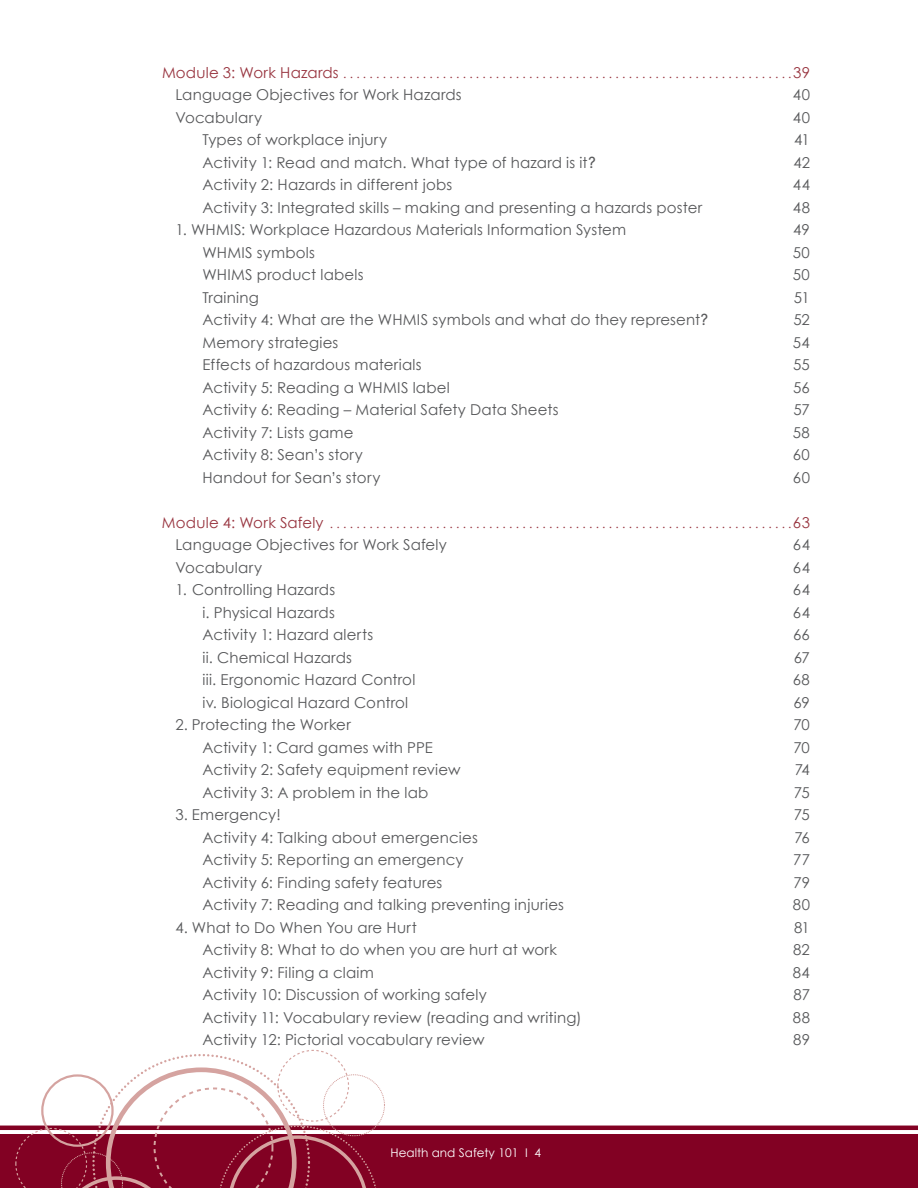
<style>
.page{position:relative;width:918px;height:1188px;background:#fff}
.page>*{position:absolute;margin:0;border:0;box-sizing:border-box;transform-origin:0 0}
.t1{font:15px "Century Gothic";letter-spacing:.015em;color:#57585a}
.t2{font:15px "Century Gothic";letter-spacing:-.005em;color:#57585a}
.t3{font:12px "Century Gothic";color:#98343f}
.t4{font:12px "Century Gothic";color:#fff}
.s1{font-size:15px}
.s2{font-family:"DIN Neuzeit Grotesk";font-weight:300}
</style>
<div class="page">
<hr style="left:0;top:1126px;width:918px;height:4px;background:#820123">
<div style="left:0;top:1134px;width:918px;height:54px;background:#820123"></div>
<svg style="left:15px;top:1054px;width:363px;height:134px"></svg>
<p class="t3" style="left:162px;top:66px;width:650px"><span class="s1">Module 3: Work Hazards</span> ................................................................... <span class="s1">39</span></p>
<p class="t1" style="left:176px;top:85px;width:288px">Language Objectives for Work H azards</p>
<p class="t1" style="left:793px;top:85px;width:19px">40</p>
<p class="t1" style="left:175px;top:108px;width:88px">Vocabulary</p>
<p class="t1" style="left:793px;top:108px;width:19px">40</p>
<p class="t1" style="left:202px;top:130px;width:186px">Types of workplace injury</p>
<p class="t1" style="left:794px;top:130px;width:17px">41</p>
<p class="t1" style="left:202px;top:153px;width:395px">Activity 1: Read and match. What type of hazard is it<span class="s2">?</span></p>
<p class="t1" style="left:793px;top:153px;width:18px">42</p>
<p class="t1" style="left:202px;top:175px;width:251px">Activity 2: H azards in different jobs</p>
<p class="t1" style="left:793px;top:175px;width:19px">44</p>
<p class="t1" style="left:202px;top:198px;width:501px">Activity 3: I ntegrated skills – making and presenting a hazards poster</p>
<p class="t1" style="left:793px;top:198px;width:19px">48</p>
<p class="t1" style="left:175px;top:220px;width:452px">1. WH MIS: Workplace H azardous Materials I nformation System</p>
<p class="t1" style="left:793px;top:220px;width:18px">49</p>
<p class="t1" style="left:202px;top:243px;width:114px">WHMIS symbols</p>
<p class="t1" style="left:793px;top:243px;width:19px">50</p>
<p class="t1" style="left:202px;top:265px;width:163px">WHIMS product labels</p>
<p class="t1" style="left:793px;top:265px;width:19px">50</p>
<p class="t1" style="left:202px;top:288px;width:58px">Training</p>
<p class="t1" style="left:794px;top:288px;width:18px">51</p>
<p class="t1" style="left:202px;top:310px;width:507px">Activity 4: What are the WH MIS symbols and what do they represent<span class="s2">?</span></p>
<p class="t1" style="left:793px;top:310px;width:18px">52</p>
<p class="t1" style="left:202px;top:333px;width:138px">Memory strategies</p>
<p class="t1" style="left:793px;top:333px;width:19px">54</p>
<p class="t1" style="left:202px;top:355px;width:221px">Effects of hazardous materials</p>
<p class="t1" style="left:793px;top:355px;width:18px">55</p>
<p class="t1" style="left:202px;top:378px;width:249px">Activity 5: Reading a WH MIS label</p>
<p class="t1" style="left:793px;top:378px;width:18px">56</p>
<p class="t1" style="left:202px;top:400px;width:358px">Activity 6: Reading – Material Safety Data Sheets</p>
<p class="t1" style="left:793px;top:400px;width:18px">57</p>
<p class="t1" style="left:202px;top:423px;width:153px">Activity 7: Lists game</p>
<p class="t1" style="left:793px;top:423px;width:19px">58</p>
<p class="t1" style="left:202px;top:445px;width:162px">Activity 8: Sean’s story</p>
<p class="t1" style="left:793px;top:445px;width:18px">60</p>
<p class="t1" style="left:202px;top:468px;width:179px">Handout for Sean’s story</p>
<p class="t1" style="left:793px;top:468px;width:18px">60</p>
<p class="t3" style="left:162px;top:516px;width:650px"><span class="s1">Module 4: Work Safely</span> ..................................................................... <span class="s1">63</span></p>
<p class="t1" style="left:176px;top:535px;width:273px">Language Objectives for Work Safely</p>
<p class="t1" style="left:793px;top:535px;width:19px">64</p>
<p class="t1" style="left:176px;top:558px;width:88px">Vocabulary</p>
<p class="t1" style="left:793px;top:558px;width:19px">64</p>
<p class="t1" style="left:176px;top:580px;width:161px">1.Controlling Hazards</p>
<p class="t1" style="left:793px;top:580px;width:19px">64</p>
<p class="t1" style="left:202px;top:603px;width:134px">i. Physical H azards</p>
<p class="t1" style="left:793px;top:603px;width:19px">64</p>
<p class="t1" style="left:202px;top:625px;width:172px">Activity 1: H azard alerts</p>
<p class="t1" style="left:793px;top:625px;width:18px">66</p>
<p class="t1" style="left:202px;top:648px;width:151px">ii. Chemical Hazards</p>
<p class="t1" style="left:794px;top:648px;width:18px">67</p>
<p class="t1" style="left:202px;top:670px;width:214px">iii. Ergonomic H azard Control</p>
<p class="t1" style="left:793px;top:670px;width:19px">68</p>
<p class="t1" style="left:202px;top:693px;width:207px">iv. Biological H azard Control</p>
<p class="t1" style="left:794px;top:693px;width:18px">69</p>
<p class="t1" style="left:175px;top:715px;width:177px">2. Protecting the Worker</p>
<p class="t1" style="left:793px;top:715px;width:18px">70</p>
<p class="t1" style="left:202px;top:738px;width:227px">Activity 1: Card games with PPE</p>
<p class="t1" style="left:793px;top:738px;width:18px">70</p>
<p class="t1" style="left:202px;top:760px;width:260px">Activity 2: Safety equipment review</p>
<p class="t1" style="left:795px;top:760px;width:17px">74</p>
<p class="t1" style="left:202px;top:783px;width:227px">Activity 3: A problem in the lab</p>
<p class="t1" style="left:794px;top:783px;width:18px">75</p>
<p class="t1" style="left:175px;top:805px;width:107px">3.Emergency!</p>
<p class="t1" style="left:794px;top:805px;width:18px">75</p>
<p class="t1" style="left:202px;top:828px;width:277px">Activity 4: Talking about emergencies</p>
<p class="t1" style="left:794px;top:828px;width:17px">76</p>
<p class="t1" style="left:202px;top:850px;width:263px">Activity 5: Reporting an emergency</p>
<p class="t1" style="left:793px;top:850px;width:18px">77</p>
<p class="t1" style="left:202px;top:873px;width:241px">Activity 6: Finding safety features</p>
<p class="t1" style="left:793px;top:873px;width:18px">79</p>
<p class="t1" style="left:202px;top:895px;width:363px">Activity 7: Reading and talking preventing injuries</p>
<p class="t1" style="left:793px;top:895px;width:19px">80</p>
<p class="t2" style="left:175px;top:918px;width:243px">4. What to Do When You are H urt</p>
<p class="t1" style="left:794px;top:918px;width:17px">81</p>
<p class="t1" style="left:202px;top:940px;width:356px">Activity 8: What to do when you are hurt at work</p>
<p class="t1" style="left:793px;top:940px;width:18px">82</p>
<p class="t1" style="left:202px;top:963px;width:173px">Activity 9: Filing a claim</p>
<p class="t1" style="left:793px;top:963px;width:19px">84</p>
<p class="t1" style="left:202px;top:985px;width:286px">Activity 10: Discussion of working safely</p>
<p class="t1" style="left:794px;top:985px;width:18px">87</p>
<p class="t1" style="left:202px;top:1008px;width:381px">Activity 11: Vocabulary review (reading and writing)</p>
<p class="t1" style="left:793px;top:1008px;width:19px">88</p>
<p class="t1" style="left:202px;top:1030px;width:284px">Activity 12: Pictorial vocabulary review</p>
<p class="t1" style="left:793px;top:1030px;width:18px">89</p>
<p class="t4" style="left:390px;top:1145px;width:152px">Health and Safety 101 I 4</p>
</div>
